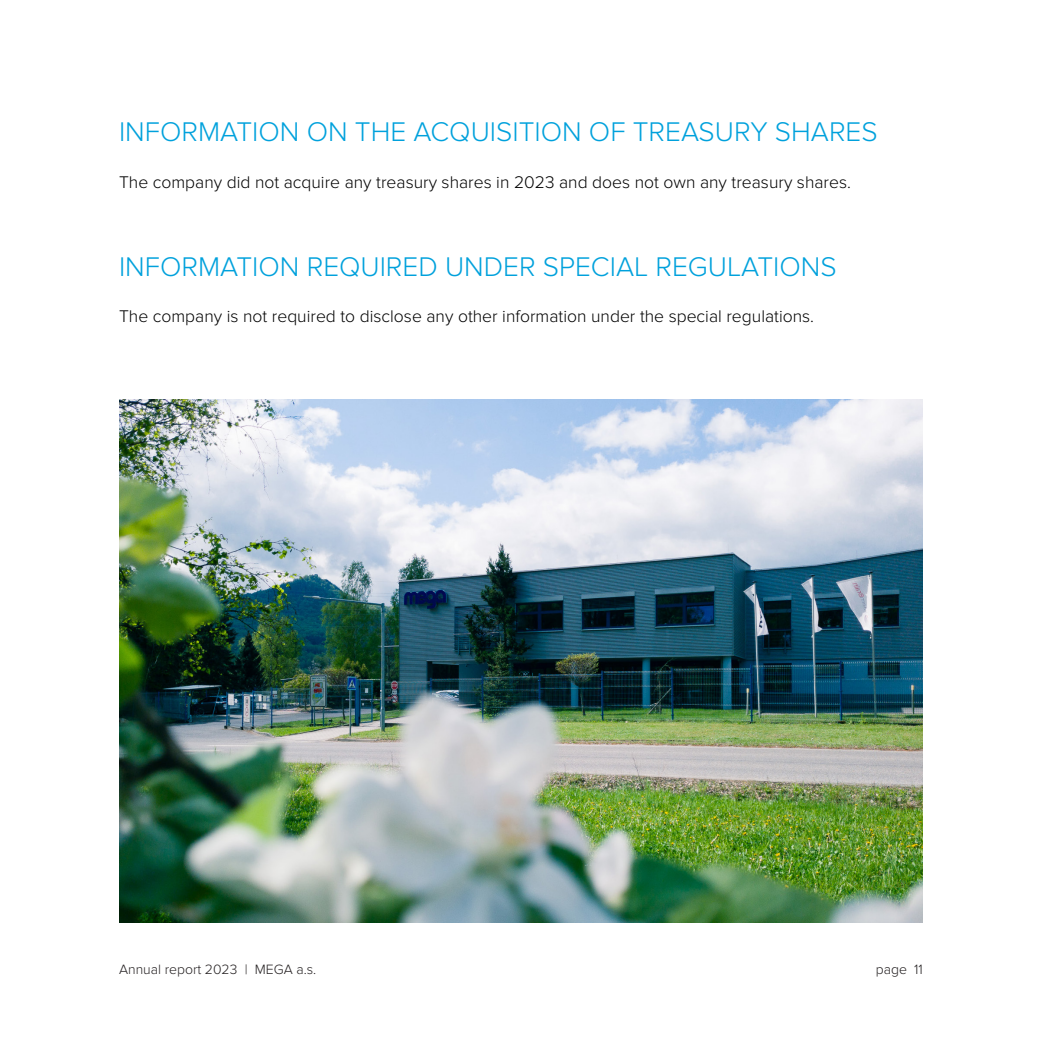
<style>
.page{position:relative;width:1042px;height:1042px;background:#fff}
.page>*{position:absolute;margin:0;border:0;box-sizing:border-box;transform-origin:0 0}
.t1{font:300 28px "Proxima Nova";color:#00a1dc}
.t2{font:300 17.5px "Proxima Nova";color:#000}
.t3{font:300 14px "Proxima Nova";color:#231f20}
</style>
<div class="page">
<img style="left:119px;top:399px;width:804px;height:524px">
<p class="t1" style="left:119px;top:116px;width:760px">INFORMATION ON THE ACQUISITION OF TREASURY SHARES</p>
<p class="t2" style="left:119px;top:172px;width:733px">The company did not acquire any treasury shares in 2023 and does not own any treasury shares.</p>
<p class="t1" style="left:119px;top:250px;width:719px">INFORMATION REQUIRED UNDER SPECIAL REGULATIONS</p>
<p class="t2" style="left:119px;top:306px;width:696px">The company is not required to disclose any other information under the special regulations.</p>
<p class="t3" style="left:119px;top:961px;width:199px">Annual report 2023 | MEGA a.s.</p>
<p class="t3" style="left:876px;top:961px;width:49px">page 11</p>
</div>
